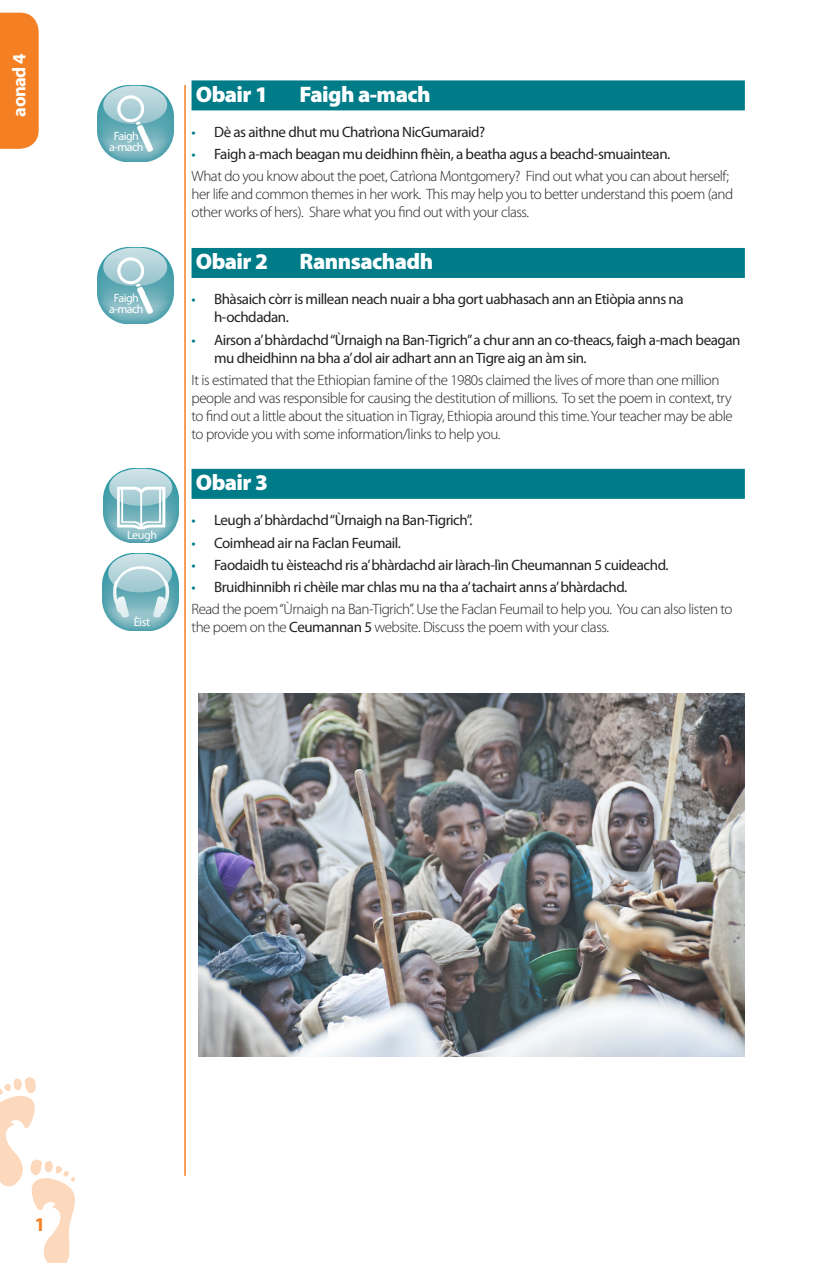
<style>
.page{position:relative;width:830px;height:1263px;background:#fff}
.page>*{position:absolute;margin:0;border:0;box-sizing:border-box;transform-origin:0 0}
.section_sub_1_line{font:900 22.5px "Myriad Pro";letter-spacing:-.025em;color:#fff}
.module_hd_1{font:700 19.5px "Myriad Pro";color:#f58023}
.section_hd2{font:700 18.6px "Myriad Pro";letter-spacing:-.03em;color:#fff}
.body_english{font:300 15px/18px "Myriad Pro";letter-spacing:-.03em;color:#231f20}
.t1{font:15px/18px "Myriad Pro";letter-spacing:-.03em;color:#231f20}
.body_gen{font:12px/10.5px "Myriad Pro";letter-spacing:-.05em;color:#fff;text-align:center}
.s1{color:#007c89}
.s2{font-weight:400}
</style>
<div class="page">
<div style="left:0;top:13px;width:39px;height:136px;background:#f58023"></div>
<hr style="left:184px;top:85px;width:2px;height:1091px;background:#f58023">
<div style="left:191px;top:80px;width:553px;height:30px;background:#007c89"></div>
<div style="left:191px;top:248px;width:553px;height:30px;background:#007c89"></div>
<div style="left:191px;top:469px;width:553px;height:30px;background:#007c89"></div>
<img style="left:97px;top:85px;width:77px;height:76px">
<img style="left:97px;top:247px;width:77px;height:76px">
<img style="left:104px;top:468px;width:74px;height:75px">
<img style="left:102px;top:554px;width:76px;height:76px">
<img style="left:198px;top:693px;width:546px;height:363px">
<img style="left:31px;top:1159px;width:44px;height:104px">
<img style="left:0;top:1077px;width:37px;height:110px">
<p class="section_hd2" style="left:7px;top:117px;width:65px;rotate:-90deg">aonad 4</p>
<p class="body_gen" style="left:109px;top:131px;width:36px">Faigh a-mach</p>
<p class="body_gen" style="left:109px;top:293px;width:36px">Faigh a-mach</p>
<p class="body_gen" style="left:127px;top:530px;width:32px">Leugh</p>
<p class="body_gen" style="left:134px;top:617px;width:18px">Èist</p>
<p class="section_sub_1_line" style="left:196px;top:82px;width:74px">Obair 1</p>
<p class="section_sub_1_line" style="left:299px;top:82px;width:132px">Faigh a-mach</p>
<p class="t1" style="left:191px;top:123px;width:295px"><span class="s1">•</span> Dè as aithne dhut mu Chatrìona NicGumaraid?</p>
<p class="t1" style="left:191px;top:145px;width:480px"><span class="s1">•</span> Faigh a-mach beagan mu deidhinn fhèin, a beatha agus a beachd-smuaintean.</p>
<p class="body_english" style="left:191px;top:167px;width:543px">What do you know about the poet, Catrìona Montgomery? Find out what you can about herself; her life and common themes in her work. This may help you to better understand this poem (and other works of hers). Share what you find out with your class.</p>
<p class="section_sub_1_line" style="left:196px;top:249px;width:74px">Obair 2</p>
<p class="section_sub_1_line" style="left:299px;top:249px;width:135px">Rannsachadh</p>
<p class="t1" style="left:214px;top:290px;width:471px;text-indent:-23px"><span class="s1">•</span> Bhàsaich còrr is millean neach nuair a bha gort uabhasach ann an Etiòpia anns na h-ochdadan.</p>
<p class="t1" style="left:214px;top:330px;width:527px;text-indent:-23px"><span class="s1">•</span> Airson a’ bhàrdachd “Ùrnaigh na Ban-Tigrich” a chur ann an co-theacs, faigh a-mach beagan mu dheidhinn na bha a’ dol air adhart ann an Tigre aig an àm sin.</p>
<p class="body_english" style="left:191px;top:371px;width:542px">It is estimated that the Ethiopian famine of the 1980s claimed the lives of more than one million people and was responsible for causing the destitution of millions. To set the poem in context, try to find out a little about the situation in Tigray, Ethiopia around this time. Your teacher may be able to provide you with some information/links to help you.</p>
<p class="section_sub_1_line" style="left:196px;top:470px;width:74px">Obair 3</p>
<p class="t1" style="left:191px;top:511px;width:282px"><span class="s1">•</span> Leugh a’ bhàrdachd “Ùrnaigh na Ban-Tigrich”.</p>
<p class="t1" style="left:191px;top:533px;width:211px"><span class="s1">•</span> Coimhead air na Faclan Feumail.</p>
<p class="t1" style="left:191px;top:556px;width:478px"><span class="s1">•</span> Faodaidh tu èisteachd ris a’ bhàrdachd air làrach-lìn Cheumannan 5 cuideachd.</p>
<p class="t1" style="left:191px;top:578px;width:437px"><span class="s1">•</span> Bruidhinnibh ri chèile mar chlas mu na tha a’ tachairt anns a’ bhàrdachd.</p>
<p class="body_english" style="left:191px;top:600px;width:542px">Read the poem “Ùrnaigh na Ban-Tigrich”. Use the Faclan Feumail to help you. You can also listen to the poem on the <span class="s2">Ceumannan 5</span> website. Discuss the poem with your class.</p>
<p class="module_hd_1" style="left:35px;top:1211px;width:12px">1</p>
</div>
